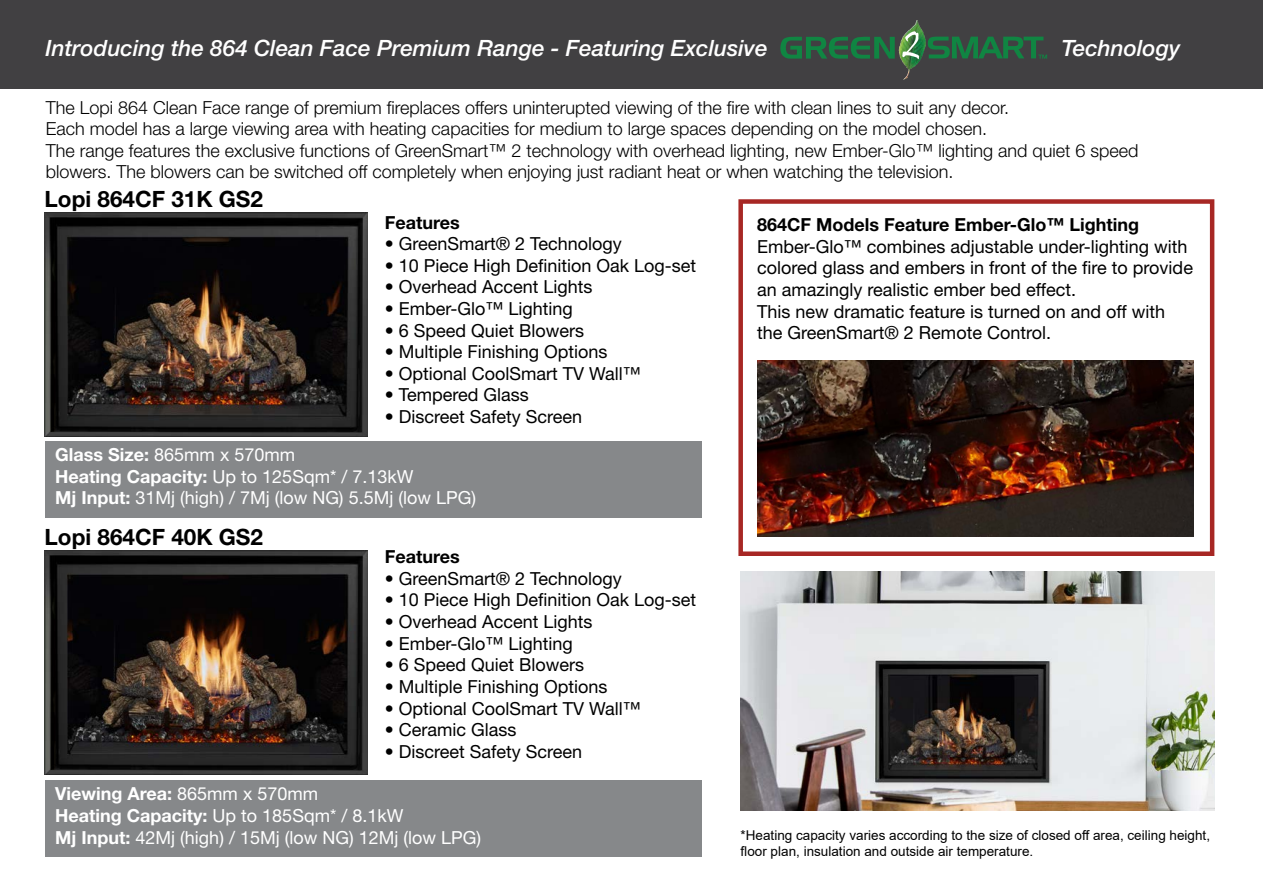
<style>
.page{position:relative;width:1263px;height:893px;background:#fff}
.page>*{position:absolute;margin:0;border:0;box-sizing:border-box;transform-origin:0 0}
.t1{font:italic 500 22.5px "Helvetica Neue LT Std";color:#fff}
.t2{font:700 22.5px "Helvetica Neue LT Std";color:#000}
.t3{font:18px/21.6px "Helvetica Neue LT Std";color:#000}
.t4{font:300 18px/21.6px "Helvetica Neue LT Std";color:#000}
.t5{font:18px/21.6px "Helvetica Neue LT Std";color:#fff}
.t6{font:700 18px "Helvetica Neue LT Std";color:#000}
.t7{font:13.5px/16.2px "Arial";color:#000}
.s1{font-weight:700}
</style>
<div class="page">
<div style="left:0;top:0;width:1263px;height:88px;background:#414042"></div>
<svg style="left:780px;top:36px;width:115px;height:23px"></svg>
<svg style="left:928px;top:36px;width:119px;height:23px"></svg>
<img style="left:899px;top:20px;width:18px;height:59px">
<svg style="left:902px;top:31px;width:17px;height:28px"></svg>
<img style="left:45px;top:550px;width:322px;height:224px">
<img style="left:45px;top:212px;width:322px;height:224px">
<div style="left:45px;top:441px;width:657px;height:77px;background:#86888a"></div>
<div style="left:45px;top:781px;width:657px;height:76px;background:#86888a"></div>
<img style="left:757px;top:360px;width:436px;height:177px">
<div style="left:738px;top:199px;width:476px;height:357px;border:4px solid #a72724"></div>
<img style="left:741px;top:572px;width:473px;height:238px">
<p class="t1" style="left:46px;top:34px;width:723px">Introducing the 864 Clean Face Premium Range - Featuring Exclusive</p>
<p class="t1" style="left:1061px;top:34px;width:120px">Technology</p>
<p class="t4" style="left:46px;top:96px;width:1094px">The Lopi 864 Clean Face range of premium fireplaces offers uninterupted viewing of the fire with clean lines to suit any decor.<br>Each model has a large viewing area with heating capacities for medium to large spaces depending on the model chosen.<br>The range features the exclusive functions of GreenSmart™ 2 technology with overhead lighting, new Ember-Glo™ lighting and quiet 6 speed blowers. The blowers can be switched off completely when enjoying just radiant heat or when watching the television.</p>
<p class="t6" style="left:757px;top:214px;width:383px">864CF Models Feature Ember-Glo™ Lighting</p>
<p class="t3" style="left:757px;top:235px;width:437px">Ember-Glo™ combines adjustable under-lighting with colored glass and embers in front of the fire to provide an amazingly realistic ember bed effect.<br>This new dramatic feature is turned on and off with the GreenSmart® 2 Remote Control.</p>
<p class="t2" style="left:45px;top:185px;width:220px">Lopi 864CF 31K GS2</p>
<p class="t6" style="left:385px;top:211px;width:77px">Features</p>
<p class="t3" style="left:385px;top:233px;width:239px">• GreenSmart® 2 Technology</p>
<p class="t3" style="left:385px;top:254px;width:313px">• 10 Piece High Definition Oak Log-set</p>
<p class="t3" style="left:385px;top:276px;width:209px">• Overhead Accent Lights</p>
<p class="t3" style="left:385px;top:298px;width:189px">• Ember-Glo™ Lighting</p>
<p class="t3" style="left:385px;top:319px;width:201px">• 6 Speed Quiet Blowers</p>
<p class="t3" style="left:385px;top:341px;width:224px">• Multiple Finishing Options</p>
<p class="t3" style="left:385px;top:362px;width:257px">• Optional CoolSmart TV Wall™</p>
<p class="t3" style="left:385px;top:384px;width:146px">• Tempered Glass</p>
<p class="t3" style="left:385px;top:406px;width:199px">• Discreet Safety Screen</p>
<p class="t5" style="left:55px;top:444px;width:422px"><span class="s1">Glass Size:</span> 865mm x 570mm<br><span class="s1">Heating Capacity:</span> Up to 125Sqm* / 7.13kW<br><span class="s1">Mj Input:</span> 31Mj (high) / 7Mj (low NG) 5.5Mj (low LPG)</p>
<p class="t2" style="left:45px;top:523px;width:220px">Lopi 864CF 40K GS2</p>
<p class="t6" style="left:385px;top:546px;width:77px">Features</p>
<p class="t3" style="left:385px;top:567px;width:239px">• GreenSmart® 2 Technology</p>
<p class="t3" style="left:385px;top:589px;width:313px">• 10 Piece High Definition Oak Log-set</p>
<p class="t3" style="left:385px;top:611px;width:209px">• Overhead Accent Lights</p>
<p class="t3" style="left:385px;top:632px;width:189px">• Ember-Glo™ Lighting</p>
<p class="t3" style="left:385px;top:654px;width:201px">• 6 Speed Quiet Blowers</p>
<p class="t3" style="left:385px;top:675px;width:224px">• Multiple Finishing Options</p>
<p class="t3" style="left:385px;top:697px;width:257px">• Optional CoolSmart TV Wall™</p>
<p class="t3" style="left:385px;top:719px;width:133px">• Ceramic Glass</p>
<p class="t3" style="left:385px;top:740px;width:199px">• Discreet Safety Screen</p>
<p class="t5" style="left:55px;top:783px;width:427px"><span class="s1">Viewing Area:</span> 865mm x 570mm<br><span class="s1">Heating Capacity:</span> Up to 185Sqm* / 8.1kW<br><span class="s1">Mj Input:</span> 42Mj (high) / 15Mj (low NG) 12Mj (low LPG)</p>
<p class="t7" style="left:741px;top:827px;width:471px">*Heating capacity varies according to the size of closed off area, ceiling height, floor plan, insulation and outside air temperature.</p>
</div>
